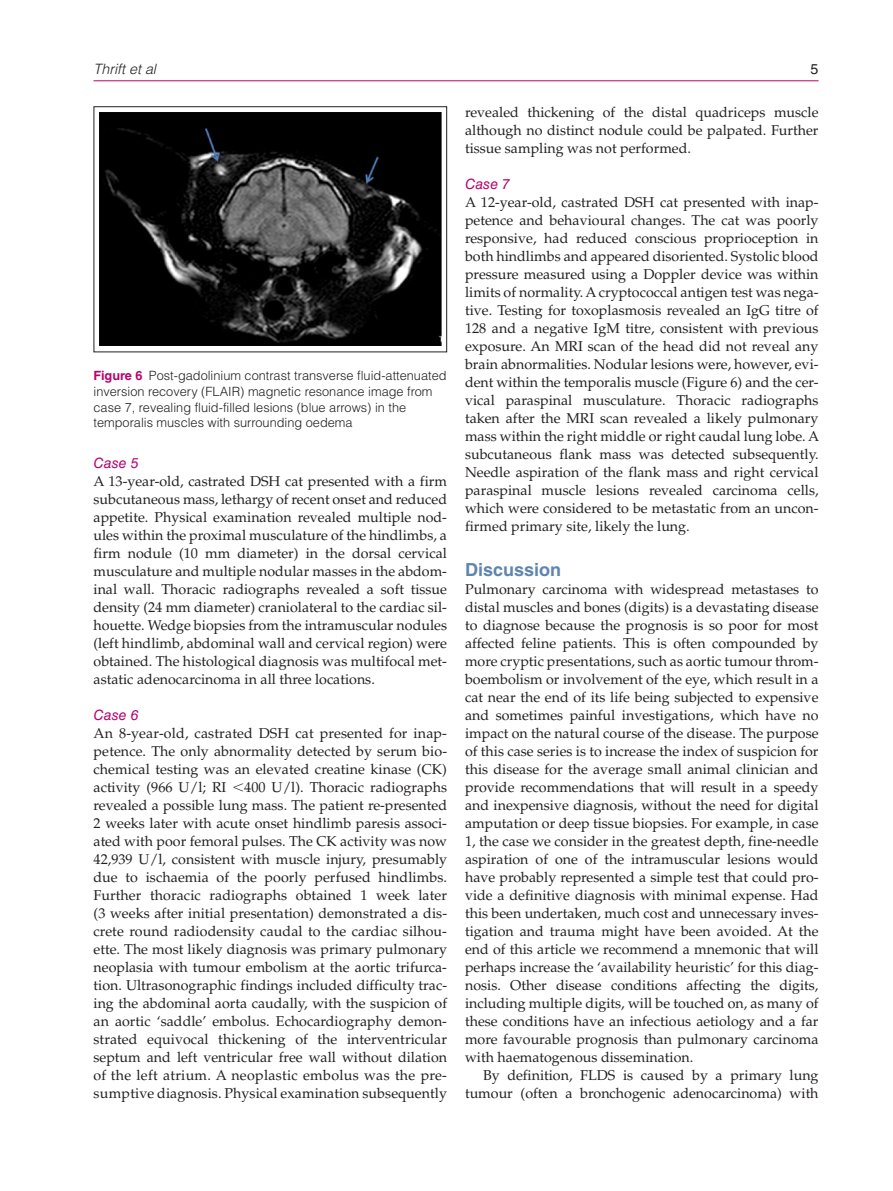
<style>
.page{position:relative;width:893px;height:1191px;background:#fff}
.page>*{position:absolute;margin:0;border:0;box-sizing:border-box;transform-origin:0 0}
.t1{font:700 18px "Helvetica LT Std";color:#5e85ae}
.t2{font:14.25px/18px "Palatino LT Std";color:#231f20;text-align:justify}
.t3{font:italic 14.25px "Helvetica LT Std";color:#b6036c}
.t4{font:italic 300 14.25px "Helvetica LT Std";color:#231f20}
.t5{font:14.25px "Helvetica LT Std";color:#231f20}
.t6{font:300 12.75px/15.8px "Helvetica LT Std";color:#231f20}
.s1{font-weight:700;color:#b6036c}
</style>
<div class="page">
<hr style="left:94px;top:80px;width:725px;height:1px;background:#b6036c">
<img style="left:99px;top:113px;width:342px;height:233px">
<div style="left:94px;top:106px;width:353px;height:246px;border:1px solid #231f20"></div>
<p class="t4" style="left:94px;top:60px;width:64px">Thrift et al</p>
<p class="t5" style="left:811px;top:61px;width:9px">5</p>
<p class="t6" style="left:94px;top:367px;width:354px"><span class="s1">Figure 6</span> Post-gadolinium contrast transverse fluid-attenuated inversion recovery (FLAIR) magnetic resonance image from case 7, revealing fluid-filled lesions (blue arrows) in the temporalis muscles with surrounding oedema</p>
<p class="t3" style="left:94px;top:454px;width:47px">Case 5</p>
<p class="t2" style="left:94px;top:472px;width:355px">A 13-year-old, castrated DSH cat presented with a firm subcutaneous mass, lethargy of recent onset and reduced appetite. Physical examination revealed multiple nod&shy;ules within the proximal musculature of the hindlimbs, a firm nodule (10 mm diameter) in the dorsal cervical musculature and multiple nodular masses in the abdom&shy;inal wall. Thoracic radiographs revealed a soft tissue density (24 mm diameter) craniolateral to the cardiac sil&shy;houette. Wedge biopsies from the intramuscular nodules (left hindlimb, abdominal wall and cervical region) were obtained. The histological diagnosis was multifocal met&shy;astatic adenocarcinoma in all three locations.</p>
<p class="t3" style="left:94px;top:706px;width:47px">Case 6</p>
<p class="t2" style="left:94px;top:724px;width:355px">An 8-year-old, castrated DSH cat presented for inap&shy;petence. The only abnormality detected by serum bio&shy;chemical testing was an elevated creatine kinase (CK) activity (966 U/l; RI</p>
<p class="t2" style="left:94px;top:778px;width:355px;text-indent:151px">400 U/l). Thoracic radiographs revealed a possible lung mass. The patient re-presented 2 weeks later with acute onset hindlimb paresis associ&shy;ated with poor femoral pulses. The CK activity was now 42,939 U/l, consistent with muscle injury, presumably due to ischaemia of the poorly perfused hindlimbs.<br>Further thoracic radiographs obtained 1 week later (3 weeks after initial presentation) demonstrated a dis&shy;crete round radiodensity caudal to the cardiac silhou&shy;ette. The most likely diagnosis was primary pulmonary neoplasia with tumour embolism at the aortic trifurca&shy;tion. Ultrasonographic findings included difficulty trac&shy;ing the abdominal aorta caudally, with the suspicion of an aortic ‘saddle’ embolus. Echocardiography demon&shy;strated equivocal thickening of the interventricular septum and left ventricular free wall without dilation of the left atrium. A neoplastic embolus was the pre&shy;sumptive diagnosis. Physical examination subsequently</p>
<p class="t2" style="left:465px;top:103px;width:355px">revealed thickening of the distal quadriceps muscle although no distinct nodule could be palpated. Further tissue sampling was not performed.</p>
<p class="t3" style="left:465px;top:175px;width:47px">Case 7</p>
<p class="t2" style="left:465px;top:193px;width:356px">A 12-year-old, castrated DSH cat presented with inap&shy;petence and behavioural changes. The cat was poorly responsive, had reduced conscious proprioception in both hindlimbs and appeared disoriented. Systolic blood pressure measured using a Doppler device was within limits of normality. A cryptococcal antigen test was nega&shy;tive. Testing for toxoplasmosis revealed an IgG titre of 128 and a negative IgM titre, consistent with previous exposure. An MRI scan of the head did not reveal any brain abnormalities. Nodular lesions were, however, evi&shy;dent within the temporalis muscle (Figure 6) and the cer&shy;vical paraspinal musculature. Thoracic radiographs taken after the MRI scan revealed a likely pulmonary mass within the right middle or right caudal lung lobe. A subcutaneous flank mass was detected subsequently.<br>Needle aspiration of the flank mass and right cervical paraspinal muscle lesions revealed carcinoma cells, which were considered to be metastatic from an uncon&shy;firmed primary site, likely the lung.</p>
<p class="t1" style="left:465px;top:558px;width:98px">Discussion</p>
<p class="t2" style="left:465px;top:580px;width:355px">Pulmonary carcinoma with widespread metastases to distal muscles and bones (digits) is a devastating disease to diagnose because the prognosis is so poor for most affected feline patients. This is often compounded by more cryptic presentations, such as aortic tumour throm&shy;boembolism or involvement of the eye, which result in a cat near the end of its life being subjected to expensive and sometimes painful investigations, which have no impact on the natural course of the disease. The purpose of this case series is to increase the index of suspicion for this disease for the average small animal clinician and provide recommendations that will result in a speedy and inexpensive diagnosis, without the need for digital amputation or deep tissue biopsies. For example, in case 1, the case we consider in the greatest depth, fine-needle aspiration of one of the intramuscular lesions would have probably represented a simple test that could pro&shy;vide a definitive diagnosis with minimal expense. Had this been undertaken, much cost and unnecessary inves&shy;tigation and trauma might have been avoided. At the end of this article we recommend a mnemonic that will perhaps increase the ‘availability heuristic’ for this diag&shy;nosis. Other disease conditions affecting the digits, including multiple digits, will be touched on, as many of these conditions have an infectious aetiology and a far more favourable prognosis than pulmonary carcinoma with haematogenous dissemination.</p>
<p class="t2" style="left:465px;top:1066px;width:355px;text-align:right">By definition, FLDS is caused by a primary lung tumour (often a bronchogenic adenocarcinoma) with</p>
</div>
